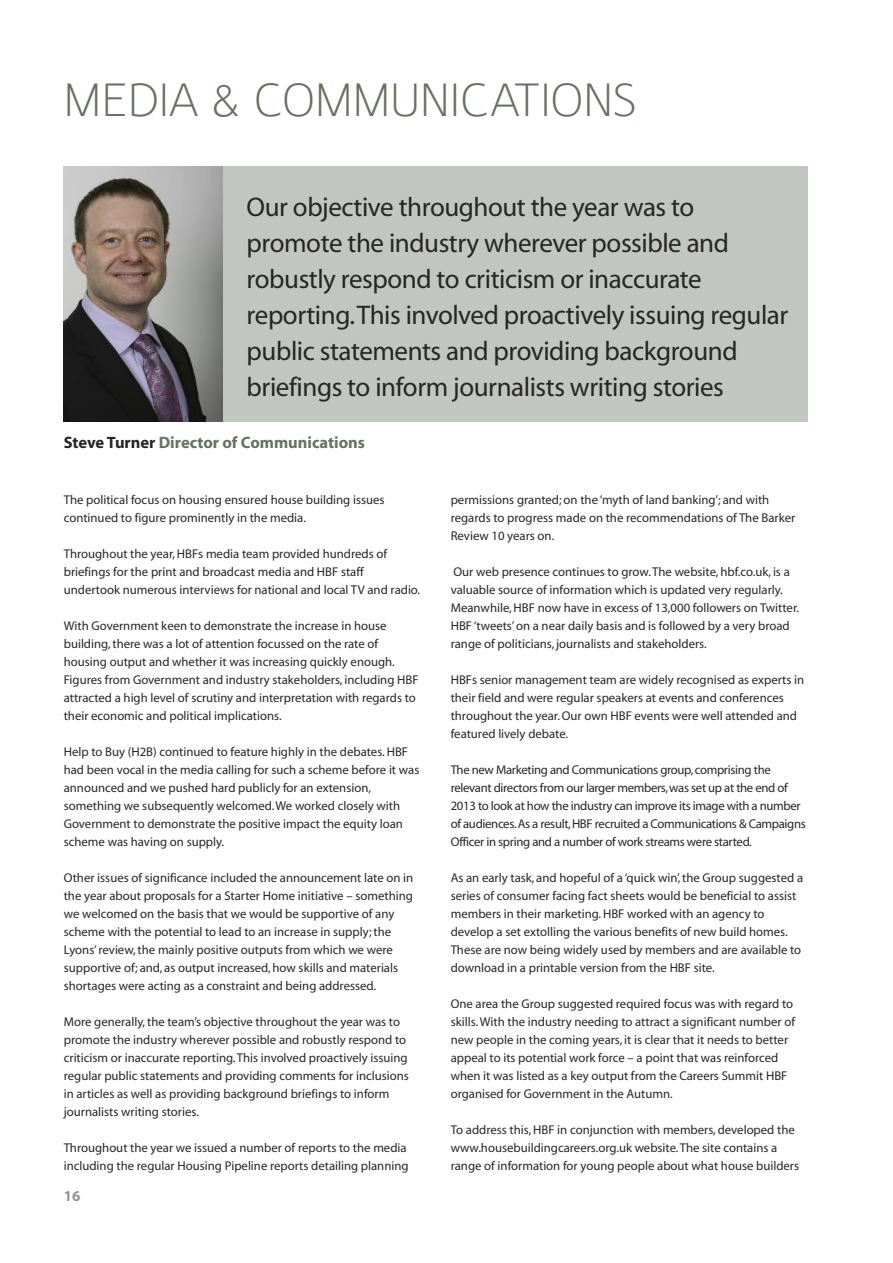
<style>
.page{position:relative;width:893px;height:1263px;background:#fff}
.page>*{position:absolute;margin:0;border:0;box-sizing:border-box;transform-origin:0 0}
.t1{font:200 46.5px "Memorandum SG";color:#667162}
.t2{font:27px/36px "Myriad";letter-spacing:-.015em;color:#272627}
.t3{font:700 16.5px "Myriad";color:#667162}
.t4{font:700 15px "Myriad";color:#939393}
.t5{font:12.75px/18px "Myriad";color:#272627}
.t6{font:12.75px/18px "Myriad";letter-spacing:-.025em;color:#272627}
.s1{color:#272627}
</style>
<div class="page">
<img style="left:64px;top:167px;width:159px;height:255px">
<div style="left:224px;top:167px;width:584px;height:255px;background:#c2c6c0"></div>
<h1 class="t1" style="left:64px;top:73px;width:575px">MEDIA &amp; COMMUNICATIONS</h1>
<p class="t2" style="left:247px;top:191px;width:543px">Our objective throughout the year was to promote the industry wherever possible and robustly respond to criticism or inaccurate reporting.This involved proactively issuing regular public statements and providing background briefings to inform journalists writing stories</p>
<p class="t3" style="left:64px;top:436px;width:303px"><span class="s1">Steve Turner</span> Director of Communications</p>
<p class="t5" style="left:64px;top:492px;width:322px">The political focus on housing ensured house building issues continued to figure prominently in the media.</p>
<p class="t5" style="left:64px;top:546px;width:358px">Throughout the year,HBFs media team provided hundreds of briefings for the print and broadcast media and HBF staff undertook numerous interviews for national and local TV and radio.</p>
<p class="t5" style="left:64px;top:618px;width:356px">With Government keen to demonstrate the increase in house building,there was a lot of attention focussed on the rate of housing output and whether it was increasing quickly enough.<br>Figures from Government and industry stakeholders, including HBF attracted a high level of scrutiny and interpretation with regards to their economic and political implications.</p>
<p class="t5" style="left:64px;top:744px;width:357px">Help to Buy (H2B) continued to feature highly in the debates.HBF had been vocal in the media calling for such a scheme before it was announced and we pushed hard publicly for an extension, something we subsequently welcomed.We worked closely with Government to demonstrate the positive impact the equity loan scheme was having on supply.</p>
<p class="t5" style="left:64px;top:870px;width:351px">Other issues of significance included the announcement late on in the year about proposals for a Starter Home initiative – something we welcomed on the basis that we would be supportive of any scheme with the potential to lead to an increase in supply;the Lyons’review,the mainly positive outputs from which we were supportive of; and, as output increased, how skills and materials shortages were acting as a constraint and being addressed.</p>
<p class="t5" style="left:64px;top:1014px;width:347px">More generally,the team’s objective throughout the year was to promote the industry wherever possible and robustly respond to criticism or inaccurate reporting.This involved proactively issuing regular public statements and providing comments for inclusions in articles as well as providing background briefings to inform journalists writing stories.</p>
<p class="t5" style="left:64px;top:1140px;width:346px">Throughout the year we issued a number of reports to the media including the regular Housing Pipeline reports detailing planning</p>
<p class="t4" style="left:64px;top:1191px;width:18px">16</p>
<p class="t5" style="left:451px;top:492px;width:346px">permissions granted; on the ‘myth of land banking’; and with regards to progress made on the recommendations of The Barker<br>Review 10 years on.</p>
<p class="t5" style="left:451px;top:564px;width:350px">Our web presence continues to grow.The website, hbf.co.uk, is a valuable source of information which is updated very regularly.<br>Meanwhile,HBF now have in excess of 13,000 followers on Twitter.<br>HBF ‘tweets’on a near daily basis and is followed by a very broad range of politicians, journalists and stakeholders.</p>
<p class="t5" style="left:451px;top:672px;width:355px">HBFs senior management team are widely recognised as experts in their field and were regular speakers at events and conferences throughout the year.Our own HBF events were well attended and featured lively debate.</p>
<p class="t6" style="left:451px;top:762px;width:357px">The new Marketing and Communications group,comprising the relevant directors from our larger members,was set up at the end of 2013 to look at how the industry can improve its image with a number of audiences.As a result,HBF recruited a Communications &amp; Campaigns Officer in spring and a number of work streams were started.</p>
<p class="t5" style="left:451px;top:870px;width:354px">As an early task, and hopeful of a ‘quick win’,the Group suggested a series of consumer facing fact sheets would be beneficial to assist members in their marketing.HBF worked with an agency to develop a set extolling the various benefits of new build homes.<br>These are now being widely used by members and are available to download in a printable version from the HBF site.</p>
<p class="t5" style="left:451px;top:996px;width:346px">One area the Group suggested required focus was with regard to skills.With the industry needing to attract a significant number of new people in the coming years, it is clear that it needs to better appeal to its potential work force – a point that was reinforced when it was listed as a key output from the Careers Summit HBF organised for Government in the Autumn.</p>
<p class="t5" style="left:451px;top:1122px;width:350px">To address this,HBF in conjunction with members, developed the www.housebuildingcareers.org.uk website.The site contains a range of information for young people about what house builders</p>
</div>
